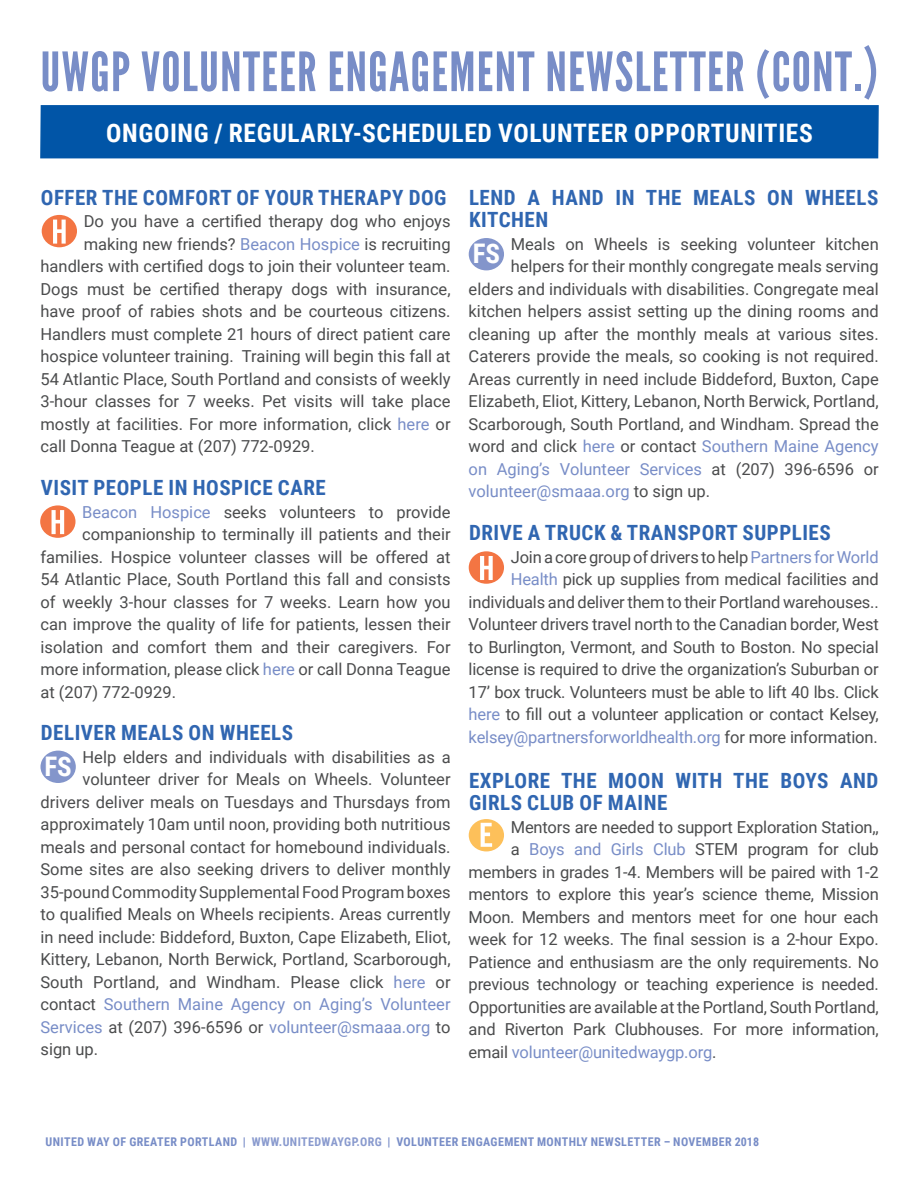
<style>
.page{position:relative;width:918px;height:1188px;background:#fff}
.page>*{position:absolute;margin:0;border:0;box-sizing:border-box;transform-origin:0 0}
.t1{font:54px "League Gothic";letter-spacing:.025em;color:#788dc7}
.t2{font:700 27px "Roboto Condensed";color:#fff}
.Title_Opportunity{font:700 25.5px "Roboto Condensed";letter-spacing:.025em;color:#fff}
.Title_Opportunity-2{font:700 21px/22.5px "Roboto Condensed";letter-spacing:.025em;color:#3066b1}
.Body_-_Main_text{font:16.5px "Roboto";color:#4b4c4d}
.Title_Opportunity-3{font:16.5px/22.5px "Roboto";letter-spacing:-.01em;color:#4b4c4d;text-align:right}
.Body_-_Main_text-2{font:16.5px "Roboto";color:#788dc7}
.Title_Opportunity-4{font:16.5px "Roboto";letter-spacing:-.01em;color:#788dc7}
.t3{font:700 12px "Roboto Condensed";letter-spacing:.035em;color:#788dc7}
.s1{font-size:59.4px}
.s2{color:#788dc7}
.s3{color:#4b4c4d}
.s4{color:#899ace}
</style>
<div class="page">
<div style="left:40px;top:105px;width:839px;height:54px;background:#0155a7"></div>
<div style="left:42px;top:215px;width:35px;height:32px;background:#f37543;border-radius:50%"></div>
<svg style="left:53px;top:220px;width:13px;height:24px"></svg>
<svg style="left:40px;top:505px;width:36px;height:33px"></svg>
<svg style="left:52px;top:510px;width:12px;height:24px"></svg>
<div style="left:40px;top:751px;width:36px;height:32px;background:#8395cb;border-radius:50%"></div>
<div style="left:469px;top:238px;width:35px;height:32px;background:#8395cb;border-radius:50%"></div>
<div style="left:469px;top:551px;width:35px;height:33px;background:#f37543;border-radius:50%"></div>
<svg style="left:480px;top:556px;width:13px;height:24px"></svg>
<div style="left:469px;top:819px;width:35px;height:32px;background:#fdc05a;border-radius:50%"></div>
<svg style="left:481px;top:823px;width:11px;height:24px"></svg>
<h1 class="t1" style="left:40px;top:40px;width:839px">UWGP VOLUNTEER ENGAGEMENT NEWSLETTER (CONT<span class="s1">.)</span></h1>
<p class="Title_Opportunity" style="left:106px;top:115px;width:708px">ONGOING / REGULARLY-SCHEDULED VOLUNTEER OPPORTUNITIES</p>
<p class="Title_Opportunity-2" style="left:41px;top:185px;width:407px">OFFER THE COMFORT OF YOUR THERAPY DOG</p>
<p class="Body_-_Main_text" style="left:84px;top:210px;width:368px">Do you have a certified therapy dog who enjoys</p>
<p class="Body_-_Main_text" style="left:84px;top:232px;width:368px">making new friends? <span class="s2">Beacon Hospice</span> is recruiting</p>
<p class="Body_-_Main_text" style="left:40px;top:255px;width:412px">handlers with certified dogs to join their volunteer team.</p>
<p class="Body_-_Main_text" style="left:40px;top:277px;width:412px">Dogs must be certified therapy dogs with insurance,</p>
<p class="Body_-_Main_text" style="left:40px;top:300px;width:412px">have proof of rabies shots and be courteous citizens.</p>
<p class="Body_-_Main_text" style="left:40px;top:322px;width:412px">Handlers must complete 21 hours of direct patient care</p>
<p class="Body_-_Main_text" style="left:40px;top:345px;width:412px">hospice volunteer training. Training will begin this fall at</p>
<p class="Body_-_Main_text" style="left:40px;top:367px;width:412px">54 Atlantic Place, South Portland and consists of weekly</p>
<p class="Body_-_Main_text" style="left:40px;top:390px;width:412px">3-hour classes for 7 weeks. Pet visits will take place</p>
<p class="Body_-_Main_text" style="left:40px;top:412px;width:412px">mostly at facilities. For more information, click <span class="s2">here</span> or</p>
<p class="Body_-_Main_text" style="left:40px;top:435px;width:276px">call Donna Teague at (207) 772-0929.</p>
<p class="Title_Opportunity-2" style="left:41px;top:476px;width:287px">VISIT PEOPLE IN HOSPICE CARE</p>
<p class="Body_-_Main_text" style="left:82px;top:500px;width:370px"><span class="s2">Beacon Hospice</span> seeks volunteers to provide</p>
<p class="Body_-_Main_text" style="left:82px;top:523px;width:370px">companionship to terminally ill patients and their</p>
<p class="Body_-_Main_text" style="left:40px;top:545px;width:412px">families. Hospice volunteer classes will be offered at</p>
<p class="Body_-_Main_text" style="left:40px;top:568px;width:412px">54 Atlantic Place, South Portland this fall and consists</p>
<p class="Body_-_Main_text" style="left:40px;top:590px;width:412px">of weekly 3-hour classes for 7 weeks. Learn how you</p>
<p class="Body_-_Main_text" style="left:40px;top:613px;width:412px">can improve the quality of life for patients, lessen their</p>
<p class="Body_-_Main_text" style="left:40px;top:635px;width:412px">isolation and comfort them and their caregivers. For</p>
<p class="Body_-_Main_text" style="left:40px;top:658px;width:412px">more information, please click <span class="s2">here</span> or call Donna Teague</p>
<p class="Body_-_Main_text" style="left:40px;top:680px;width:137px">at (207) 772-0929.</p>
<p class="Title_Opportunity-2" style="left:41px;top:721px;width:254px">DELIVER MEALS ON WHEELS</p>
<p class="Body_-_Main_text" style="left:83px;top:745px;width:370px">Help elders and individuals with disabilities as a</p>
<p class="Body_-_Main_text" style="left:83px;top:768px;width:370px">volunteer driver for Meals on Wheels. Volunteer</p>
<p class="Body_-_Main_text" style="left:40px;top:790px;width:412px">drivers deliver meals on Tuesdays and Thursdays from</p>
<p class="Body_-_Main_text" style="left:40px;top:813px;width:412px">approximately 10am until noon, providing both nutritious</p>
<p class="Body_-_Main_text" style="left:40px;top:835px;width:412px">meals and personal contact for homebound individuals.</p>
<p class="Body_-_Main_text" style="left:40px;top:858px;width:412px">Some sites are also seeking drivers to deliver monthly</p>
<p class="Body_-_Main_text" style="left:40px;top:880px;width:412px">35-pound Commodity Supplemental Food Program boxes</p>
<p class="Body_-_Main_text" style="left:40px;top:903px;width:412px">to qualified Meals on Wheels recipients. Areas currently</p>
<p class="Body_-_Main_text" style="left:40px;top:925px;width:412px">in need include: Biddeford, Buxton, Cape Elizabeth, Eliot,</p>
<p class="Body_-_Main_text" style="left:40px;top:948px;width:412px">Kittery, Lebanon, North Berwick, Portland, Scarborough,</p>
<p class="Body_-_Main_text" style="left:40px;top:970px;width:412px">South Portland, and Windham. Please click <span class="s2">here</span> or</p>
<p class="Body_-_Main_text-2" style="left:40px;top:993px;width:412px"><span class="s3">contact</span> Southern Maine Agency on Aging’s Volunteer</p>
<p class="Body_-_Main_text-2" style="left:40px;top:1015px;width:412px">Services <span class="s3">at (207) 396-6596 or</span> volunteer@smaaa.org <span class="s3">to</span></p>
<p class="Body_-_Main_text" style="left:40px;top:1038px;width:59px">sign up.</p>
<p class="t2" style="left:44px;top:747px;width:29px">FS</p>
<p class="Title_Opportunity-2" style="left:469px;top:185px;width:411px">LEND A HAND IN THE MEALS ON WHEELS<br>KITCHEN</p>
<p class="Body_-_Main_text" style="left:511px;top:232px;width:369px">Meals on Wheels is seeking volunteer kitchen</p>
<p class="Body_-_Main_text" style="left:511px;top:255px;width:369px">helpers for their monthly congregate meals serving</p>
<p class="Body_-_Main_text" style="left:469px;top:277px;width:412px">elders and individuals with disabilities. Congregate meal</p>
<p class="Body_-_Main_text" style="left:469px;top:300px;width:412px">kitchen helpers assist setting up the dining rooms and</p>
<p class="Body_-_Main_text" style="left:469px;top:322px;width:412px">cleaning up after the monthly meals at various sites.</p>
<p class="Body_-_Main_text" style="left:469px;top:345px;width:412px">Caterers provide the meals, so cooking is not required.</p>
<p class="Body_-_Main_text" style="left:469px;top:367px;width:412px">Areas currently in need include Biddeford, Buxton, Cape</p>
<p class="Body_-_Main_text" style="left:469px;top:390px;width:412px">Elizabeth, Eliot, Kittery, Lebanon, North Berwick, Portland,</p>
<p class="Body_-_Main_text" style="left:469px;top:412px;width:412px">Scarborough, South Portland, and Windham. Spread the</p>
<p class="Body_-_Main_text-2" style="left:469px;top:435px;width:412px"><span class="s3">word and click</span> here <span class="s3">or contact</span> Southern Maine Agency</p>
<p class="Body_-_Main_text-2" style="left:469px;top:457px;width:412px">on Aging’s Volunteer Services <span class="s3">at (207) 396-6596 or</span></p>
<p class="Body_-_Main_text-2" style="left:469px;top:480px;width:243px">volunteer@smaaa.org <span class="s3">to sign up.</span></p>
<p class="Title_Opportunity-2" style="left:469px;top:521px;width:363px">DRIVE A TRUCK &amp; TRANSPORT SUPPLIES</p>
<p class="Title_Opportunity-3" style="left:469px;top:545px;width:412px">Join a core group of drivers to help<span class="s2">Partners for World Health</span> pick up supplies from medical facilities and individuals and deliver them to their Portland warehouses..<br>Volunteer drivers travel north to the Canadian border, West to Burlington, Vermont, and South to Boston. No special license is required to drive the organization’s Suburban or 17’ box truck. Volunteers must be able to lift 40 lbs. Click <span class="s2">here</span> to fill out a volunteer application or contact Kelsey, <span class="s2">kelsey@partnersforworldhealth.org</span> for more information.</p>
<p class="Title_Opportunity-2" style="left:469px;top:768px;width:411px">EXPLORE THE MOON WITH THE BOYS AND<br>GIRLS CLUB OF MAINE</p>
<p class="Title_Opportunity-3" style="left:511px;top:815px;width:370px">Mentors are needed to support Exploration Station,,</p>
<p class="Title_Opportunity-3" style="left:511px;top:837px;width:369px">a <span class="s2">Boys and Girls Club</span> STEM program for club</p>
<p class="Title_Opportunity-3" style="left:469px;top:860px;width:412px">members in grades 1-4. Members will be paired with 1-2</p>
<p class="Title_Opportunity-3" style="left:469px;top:882px;width:412px">mentors to explore this year’s science theme, Mission</p>
<p class="Title_Opportunity-3" style="left:469px;top:905px;width:412px">Moon. Members and mentors meet for one hour each</p>
<p class="Title_Opportunity-3" style="left:469px;top:927px;width:412px">week for 12 weeks. The final session is a 2-hour Expo.</p>
<p class="Title_Opportunity-3" style="left:469px;top:950px;width:412px">Patience and enthusiasm are the only requirements. No</p>
<p class="Title_Opportunity-3" style="left:469px;top:972px;width:412px">previous technology or teaching experience is needed.</p>
<p class="Title_Opportunity-3" style="left:469px;top:995px;width:412px">Opportunities are available at the Portland, South Portland,</p>
<p class="Title_Opportunity-3" style="left:469px;top:1017px;width:412px">and Riverton Park Clubhouses. For more information,</p>
<p class="Title_Opportunity-4" style="left:469px;top:1040px;width:249px"><span class="s3">email</span> volunteer@unitedwaygp.org<span class="s3">.</span></p>
<p class="t2" style="left:473px;top:235px;width:29px">FS</p>
<p class="t3" style="left:46px;top:1133px;width:715px">UNITED WAY OF GREATER PORTLAND | <span class="s4">WWW.UNITEDWAYGP.ORG</span> | VOLUNTEER ENGAGEMENT MONTHLY NEWSLETTER – NOVEMBER 2018</p>
</div>
